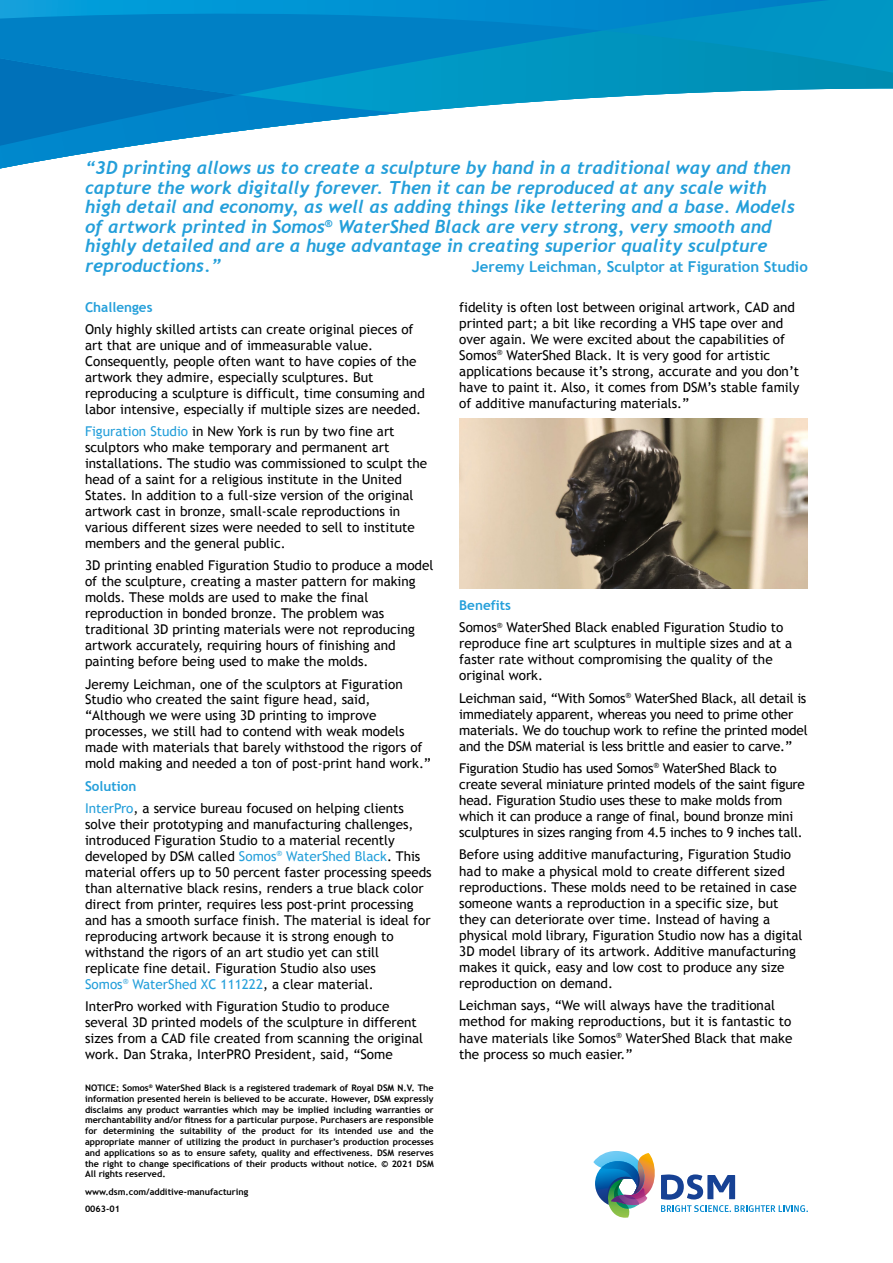
<style>
.page{position:relative;width:893px;height:1263px;background:#fff}
.page>*{position:absolute;margin:0;border:0;box-sizing:border-box;transform-origin:0 0}
.t1{font:italic 700 18px/19.5px "Trebuchet";color:#249fda}
.t2{font:700 15px "Trebuchet MS";color:#249fda}
.t3{font:13.5px/15.9px "Trebuchet MS";color:#000}
.t4{font:700 13.5px "Trebuchet MS";color:#249fda}
.t5{font:700 9px/10.8px "Trebuchet MS";color:#000;text-align:justify}
.s1{color:#249fda}
.s2{font-weight:700;color:#249fda}
</style>
<div class="page">
<svg style="left:0;top:0;width:893px;height:169px"></svg>
<svg style="left:0;top:11px;width:602px;height:84px;background:#0085c4"></svg>
<svg style="left:593px;top:1151px;width:215px;height:67px"></svg>
<img style="left:459px;top:419px;width:349px;height:170px">
<p class="t1" style="left:85px;top:159px;width:711px">“3D printing allows us to create a sculpture by hand in a traditional way and then capture the work digitally forever. Then it can be reproduced at any scale with high detail and economy, as well as adding things like lettering and a base. Models of artwork printed in Somos<sup>®</sup> WaterShed Black are very strong, very smooth and highly detailed and are a huge advantage in creating superior quality sculpture reproductions.”</p>
<p class="t2" style="left:472px;top:257px;width:337px">Jeremy Leichman, Sculptor at Figuration Studio</p>
<p class="t4" style="left:85px;top:299px;width:69px">Challenges</p>
<p class="t3" style="left:85px;top:322px;width:342px">Only highly skilled artists can create original pieces of art that are unique and of immeasurable value.<br>Consequently, people often want to have copies of the artwork they admire, especially sculptures. But reproducing a sculpture is difficult, time consuming and labor intensive, especially if multiple sizes are needed.</p>
<p class="t3" style="left:85px;top:424px;width:344px"><span class="s1">Figuration Studio</span> in New York is run by two fine art sculptors who make temporary and permanent art installations. The studio was commissioned to sculpt the head of a saint for a religious institute in the United States. In addition to a full-size version of the original artwork cast in bronze, small-scale reproductions in various different sizes were needed to sell to institute members and the general public.</p>
<p class="t3" style="left:85px;top:558px;width:350px">3D printing enabled Figuration Studio to produce a model of the sculpture, creating a master pattern for making molds. These molds are used to make the final reproduction in bonded bronze. The problem was traditional 3D printing materials were not reproducing artwork accurately, requiring hours of finishing and painting before being used to make the molds.</p>
<p class="t3" style="left:85px;top:676px;width:347px">Jeremy Leichman, one of the sculptors at Figuration Studio who created the saint figure head, said, “Although we were using 3D printing to improve processes, we still had to contend with weak models made with materials that barely withstood the rigors of mold making and needed a ton of post-print hand work.”</p>
<p class="t3" style="left:85px;top:775px;width:321px;line-height:22.4px"><span class="s2">Solution<br></span><span class="s1">InterPro</span>, a service bureau focused on helping clients</p>
<p class="t3" style="left:85px;top:816px;width:348px">solve their prototyping and manufacturing challenges, introduced Figuration Studio to a material recently developed by DSM called <span class="s1">Somos</span><sup>®</sup> <span class="s1">WaterShed Black</span>. This material offers up to 50 percent faster processing speeds than alternative black resins, renders a true black color direct from printer, requires less post-print processing and has a smooth surface finish. The material is ideal for reproducing artwork because it is strong enough to withstand the rigors of an art studio yet can still replicate fine detail. Figuration Studio also uses<br><span class="s1">Somos</span><sup>®</sup> <span class="s1">WaterShed XC 111222</span>, a clear material.</p>
<p class="t3" style="left:85px;top:998px;width:340px">InterPro worked with Figuration Studio to produce several 3D printed models of the sculpture in different sizes from a CAD file created from scanning the original work. Dan Straka, InterPRO President, said, “Some</p>
<p class="t5" style="left:85px;top:1082px;width:350px">NOTICE: Somos<sup>®</sup> WaterShed Black is a registered trademark of Royal DSM N.V. The information presented herein is believed to be accurate. However, DSM expressly disclaims any product warranties which may be implied including warranties or merchantability and/or fitness for a particular purpose. Purchasers are responsible for determining the suitability of the product for its intended use and the appropriate manner of utilizing the product in purchaser’s production processes and applications so as to ensure safety, quality and effectiveness. DSM reserves the right to change specifications of their products without notice. © 2021 DSM All rights reserved.</p>
<p class="t5" style="left:85px;top:1183px;width:165px;line-height:17.2px">www.dsm.com/additive-manufacturing<br>0063-01</p>
<p class="t3" style="left:459px;top:299px;width:342px">fidelity is often lost between original artwork, CAD and printed part; a bit like recording a VHS tape over and over again. We were excited about the capabilities of Somos<sup>®</sup> WaterShed Black. It is very good for artistic applications because it’s strong, accurate and you don’t have to paint it. Also, it comes from DSM’s stable family of additive manufacturing materials.”</p>
<p class="t3" style="left:459px;top:594px;width:326px;line-height:22.4px"><span class="s2">Benefits<br></span>Somos<sup>®</sup> WaterShed Black enabled Figuration Studio to</p>
<p class="t3" style="left:459px;top:635px;width:335px">reproduce fine art sculptures in multiple sizes and at a faster rate without compromising the quality of the original work.</p>
<p class="t3" style="left:459px;top:690px;width:350px">Leichman said, “With Somos<sup>®</sup> WaterShed Black, all detail is immediately apparent, whereas you need to prime other materials. We do touchup work to refine the printed model and the DSM material is less brittle and easier to carve.”</p>
<p class="t3" style="left:459px;top:760px;width:347px">Figuration Studio has used Somos<sup>®</sup> WaterShed Black to create several miniature printed models of the saint figure head. Figuration Studio uses these to make molds from which it can produce a range of final, bound bronze mini sculptures in sizes ranging from 4.5 inches to 9 inches tall.</p>
<p class="t3" style="left:459px;top:847px;width:345px">Before using additive manufacturing, Figuration Studio had to make a physical mold to create different sized reproductions. These molds need to be retained in case someone wants a reproduction in a specific size, but they can deteriorate over time. Instead of having a physical mold library, Figuration Studio now has a digital 3D model library of its artwork. Additive manufacturing makes it quick, easy and low cost to produce any size reproduction on demand.</p>
<p class="t3" style="left:459px;top:997px;width:335px">Leichman says, “We will always have the traditional method for making reproductions, but it is fantastic to have materials like Somos<sup>®</sup> WaterShed Black that make the process so much easier.”</p>
</div>
